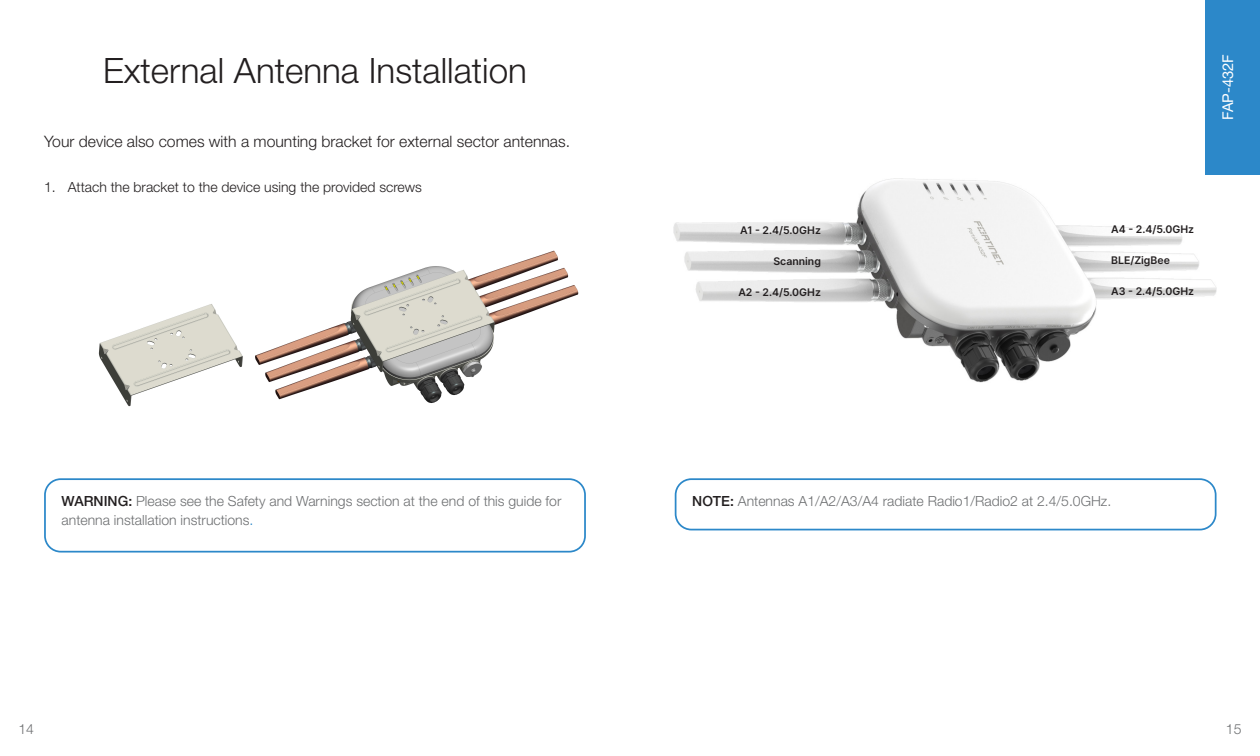
<style>
.page{position:relative;width:1260px;height:756px;background:#fff}
.page>*{position:absolute;margin:0;border:0;box-sizing:border-box;transform-origin:0 0}
.t1{font:300 35px "Helvetica Neue LT Std";color:#231f20}
.t2{font:300 15.75px "Helvetica Neue LT Std";color:#231f20}
.t3{font:14.88px "Helvetica Neue LT Std";color:#fff}
.t4{font:300 14px/19.2px "Helvetica Neue LT Std";color:#6d6f71}
.t5{font:300 14px "Helvetica Neue LT Std";color:#231f20}
.t6{font:10.5px "Inter";color:#231f20}
.s1{font-weight:500;color:#231f20}
.s2{color:#2c88c9}
</style>
<div class="page">
<div style="left:1205px;top:0;width:55px;height:174px;background:#2c88c9"></div>
<img style="left:673px;top:179px;width:544px;height:204px">
<img style="left:98px;top:250px;width:481px;height:157px">
<div style="left:44px;top:478px;width:542px;height:75px;border:2px solid #2c88c9;border-radius:16px"></div>
<div style="left:675px;top:478px;width:542px;height:52px;border:2px solid #2c88c9;border-radius:16px"></div>
<h1 class="t1" style="left:103px;top:49px;width:425px">External Antenna Installation</h1>
<p class="t2" style="left:44px;top:131px;width:528px">Your device also comes with a mounting bracket for external sector antennas.</p>
<p class="t5" style="left:44px;top:178px;width:379px">1. Attach the bracket to the device using the provided screws</p>
<p class="t3" style="left:1219px;top:120px;width:68px;rotate:-90deg">FAP-432F</p>
<p class="t6" style="left:740px;top:223px;width:82px">A1 - 2.4/5.0GHz</p>
<p class="t6" style="left:1111px;top:222px;width:85px">A4 - 2.4/5.0GHz</p>
<p class="t6" style="left:774px;top:254px;width:49px">Scanning</p>
<p class="t6" style="left:1111px;top:253px;width:60px">BLE/ZigBee</p>
<p class="t6" style="left:738px;top:284px;width:84px">A2 - 2.4/5.0GHz</p>
<p class="t6" style="left:1111px;top:283px;width:84px">A3 - 2.4/5.0GHz</p>
<p class="t4" style="left:62px;top:491px;width:501px"><span class="s1">WARNING:</span> Please see the Safety and Warnings section at the end of this guide for antenna installation instructions<span class="s2">.</span></p>
<p class="t4" style="left:692px;top:491px;width:421px"><span class="s1">NOTE:</span> Antennas A1/A2/A3/A4 radiate Radio1/Radio2 at 2.4/5.0GHz.</p>
<p class="t4" style="left:18px;top:720px;width:17px">14</p>
<p class="t4" style="left:1226px;top:720px;width:17px">15</p>
</div>
